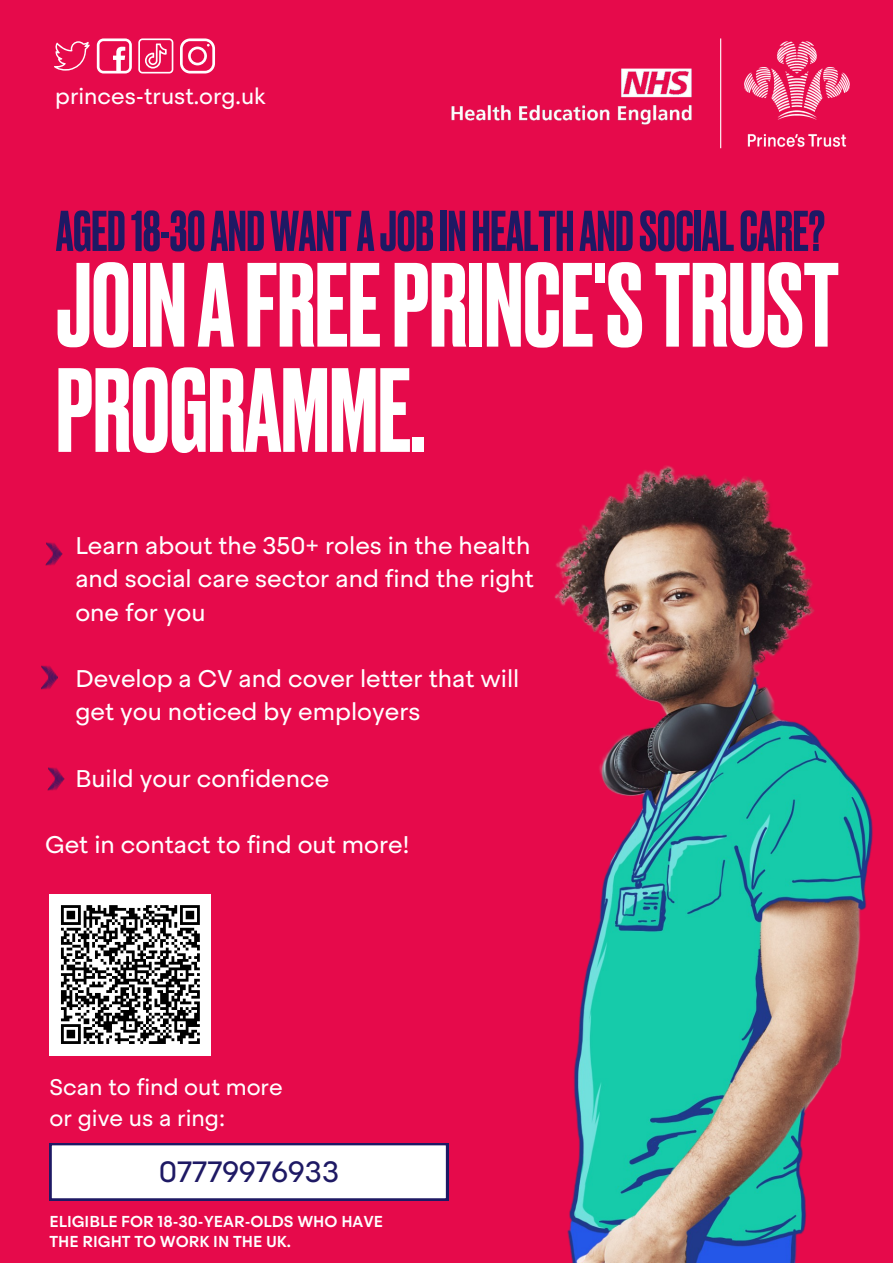
<style>
.page{position:relative;width:893px;height:1263px;background:#e60a4b}
.page>*{position:absolute;margin:0;border:0;box-sizing:border-box;transform-origin:0 0}
.t1{font:500 112.57px/105.2px "Druk";color:#fff}
.t2{font:500 54px "Druk";color:#1e1964}
.t3{font:29.17px "Steradian";color:#1e1964}
.t4{font:24px/33.2px "Steradian";color:#fff}
.t5{font:22.5px/31px "Steradian";color:#fff}
.t6{font:22.35px "Steradian";color:#fff}
.t7{font:500 15.75px/20.2px "Steradian";color:#fff}
</style>
<div class="page">
<svg style="left:138px;top:38px;width:35px;height:35px"></svg>
<svg style="left:97px;top:38px;width:35px;height:35px"></svg>
<svg style="left:180px;top:38px;width:35px;height:35px"></svg>
<svg style="left:54px;top:41px;width:36px;height:30px"></svg>
<img style="left:744px;top:41px;width:105px;height:106px">
<img style="left:451px;top:68px;width:241px;height:57px">
<hr style="left:720px;top:38px;width:1px;height:110px;background:#fff">
<img style="left:45px;top:542px;width:18px;height:24px">
<img style="left:41px;top:665px;width:17px;height:25px">
<img style="left:47px;top:767px;width:18px;height:24px">
<svg style="left:50px;top:1143px;width:398px;height:57px"></svg>
<div style="left:50px;top:894px;width:161px;height:161px;background:#fff"></div>
<svg style="left:61px;top:905px;width:139px;height:139px"></svg>
<img style="left:554px;top:465px;width:319px;height:798px">
<p class="t6" style="left:55px;top:82px;width:212px">princes-trust.org.uk</p>
<h2 class="t2" style="left:56px;top:207px;width:770px">AGED18-30ANDWANTAJOBINHEALTHANDSOCIALCARE?</h2>
<h1 class="t1" style="left:56px;top:259px;width:784px">JOINAFREEPRINCE'STRUST<br>PROGRAMME.</h1>
<p class="t4" style="left:75px;top:529px;width:460px">Learn about the 350+ roles in the health and social care sector and find the right one for you</p>
<p class="t4" style="left:75px;top:662px;width:445px">Develop a CV and cover letter that will get you noticed by employers</p>
<p class="t4" style="left:75px;top:762px;width:255px">Build your confidence</p>
<p class="t4" style="left:45px;top:828px;width:366px">Get in contact to find out more!</p>
<p class="t5" style="left:50px;top:1071px;width:235px">Scan to find out more or give us a ring:</p>
<p class="t3" style="left:159px;top:1153px;width:182px">07779976933</p>
<p class="t7" style="left:50px;top:1211px;width:335px">ELIGIBLE FOR 18-30-YEAR-OLDS WHO HAVE<br>THE RIGHT TO WORK IN THE UK.</p>
</div>
